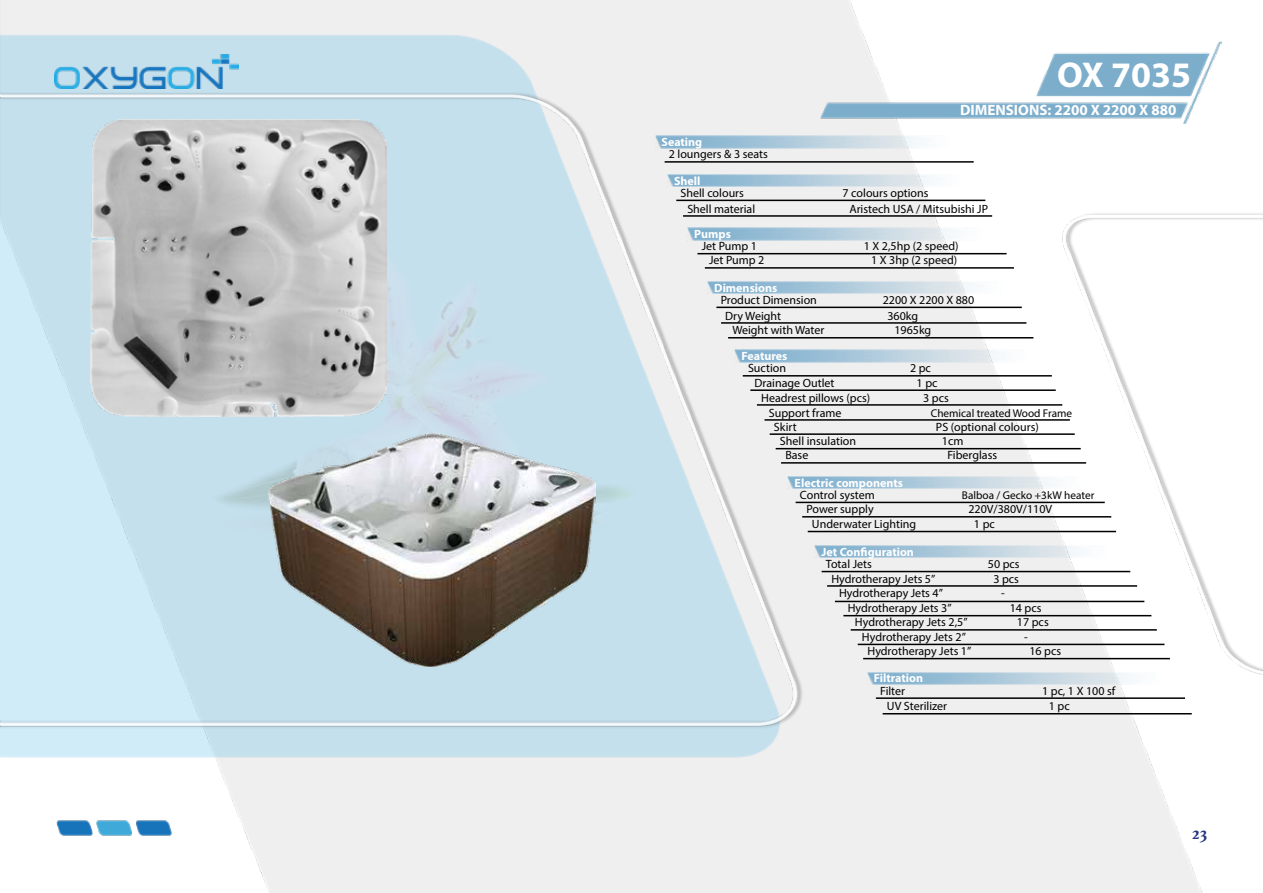
<style>
.page{position:relative;width:1263px;height:893px;background:#fff}
.page>*{position:absolute;margin:0;border:0;box-sizing:border-box;transform-origin:0 0}
.t1{font:700 36px "Myriad Pro";color:#fff}
.t2{font:700 18px "Athelas";color:#283583}
.t3{font:700 15px "Myriad Pro";color:#fff}
.t4{font:12px "Myriad Pro";color:#000}
.t5{font:700 12px "Myriad Pro";color:#fff}
.t6{font:11.25px "Myriad Pro";color:#000}
</style>
<div class="page">
<img style="left:809px;top:0;width:394px;height:893px">
<img style="left:0;top:0;width:809px;height:893px">
<img style="left:54px;top:817px;width:119px;height:22px">
<img style="left:821px;top:41px;width:401px;height:83px">
<img style="left:54px;top:54px;width:184px;height:34px">
<img style="left:655px;top:136px;width:309px;height:12px">
<hr style="left:665px;top:161px;width:309px;height:2px;background:#000">
<img style="left:668px;top:174px;width:309px;height:13px">
<hr style="left:676px;top:200px;width:309px;height:1px;background:#000">
<hr style="left:683px;top:215px;width:309px;height:2px;background:#000">
<img style="left:688px;top:228px;width:309px;height:12px">
<hr style="left:697px;top:253px;width:309px;height:1px;background:#000">
<img style="left:708px;top:281px;width:309px;height:13px">
<hr style="left:716px;top:307px;width:306px;height:1px;background:#000">
<hr style="left:721px;top:322px;width:305px;height:2px;background:#000">
<hr style="left:728px;top:337px;width:305px;height:1px;background:#000">
<img style="left:734px;top:350px;width:309px;height:12px">
<hr style="left:743px;top:375px;width:309px;height:2px;background:#000">
<hr style="left:750px;top:389px;width:306px;height:2px;background:#000">
<hr style="left:757px;top:404px;width:305px;height:2px;background:#000">
<hr style="left:764px;top:419px;width:306px;height:2px;background:#000">
<hr style="left:770px;top:433px;width:305px;height:2px;background:#000">
<hr style="left:776px;top:448px;width:305px;height:1px;background:#000">
<hr style="left:781px;top:462px;width:305px;height:2px;background:#000">
<img style="left:787px;top:476px;width:272px;height:13px">
<hr style="left:796px;top:502px;width:309px;height:1px;background:#000">
<hr style="left:802px;top:516px;width:309px;height:2px;background:#000">
<hr style="left:808px;top:531px;width:308px;height:1px;background:#000">
<img style="left:814px;top:545px;width:245px;height:13px">
<hr style="left:822px;top:571px;width:308px;height:1px;background:#000">
<hr style="left:827px;top:585px;width:310px;height:2px;background:#000">
<hr style="left:835px;top:601px;width:309px;height:1px;background:#000">
<hr style="left:843px;top:615px;width:308px;height:1px;background:#000">
<hr style="left:851px;top:629px;width:306px;height:2px;background:#000">
<hr style="left:858px;top:644px;width:306px;height:1px;background:#000">
<hr style="left:863px;top:658px;width:307px;height:1px;background:#000">
<img style="left:146px;top:230px;width:538px;height:358px">
<img style="left:90px;top:119px;width:297px;height:297px">
<img style="left:268px;top:433px;width:327px;height:233px">
<img style="left:867px;top:672px;width:192px;height:12px">
<hr style="left:876px;top:697px;width:309px;height:2px;background:#000">
<hr style="left:883px;top:713px;width:309px;height:1px;background:#000">
<img style="left:1059px;top:204px;width:204px;height:484px">
<hr style="left:705px;top:267px;width:309px;height:2px;background:#000">
<h1 class="t1" style="left:1057px;top:51px;width:135px">ΟΧ 7035</h1>
<p class="t3" style="left:960px;top:100px;width:218px">DIMENSIONS: 2200 X 2200 X 880</p>
<p class="t5" style="left:661px;top:134px;width:42px">Seating</p>
<p class="t4" style="left:669px;top:147px;width:101px">2 loungers &amp; 3 seats</p>
<p class="t5" style="left:674px;top:173px;width:28px">Shell</p>
<p class="t4" style="left:680px;top:186px;width:65px">Shell colours</p>
<p class="t4" style="left:842px;top:186px;width:88px">7 colours options</p>
<p class="t4" style="left:687px;top:201px;width:69px">Shell material</p>
<p class="t4" style="left:849px;top:201px;width:140px">Aristech USA / Mitsubishi JP</p>
<p class="t5" style="left:694px;top:226px;width:38px">Pumps</p>
<p class="t4" style="left:702px;top:239px;width:57px">Jet Pump 1</p>
<p class="t4" style="left:864px;top:239px;width:96px">1 X 2,5hp (2 speed)</p>
<p class="t5" style="left:714px;top:280px;width:65px">Dimensions</p>
<p class="t4" style="left:721px;top:292px;width:98px">Product Dimension</p>
<p class="t4" style="left:883px;top:292px;width:93px">2200 X 2200 X 880</p>
<p class="t4" style="left:725px;top:308px;width:57px">Dry Weight</p>
<p class="t4" style="left:887px;top:308px;width:32px">360kg</p>
<p class="t4" style="left:732px;top:323px;width:94px">Weight with Water</p>
<p class="t4" style="left:894px;top:323px;width:38px">1965kg</p>
<p class="t5" style="left:741px;top:348px;width:47px">Features</p>
<p class="t4" style="left:748px;top:361px;width:40px">Suction</p>
<p class="t4" style="left:910px;top:361px;width:22px">2 pc</p>
<p class="t4" style="left:755px;top:375px;width:81px">Drainage Outlet</p>
<p class="t4" style="left:917px;top:375px;width:22px">1 pc</p>
<p class="t4" style="left:761px;top:390px;width:111px">Headrest pillows (pcs)</p>
<p class="t4" style="left:923px;top:390px;width:27px">3 pcs</p>
<p class="t4" style="left:769px;top:405px;width:74px">Support frame</p>
<p class="t6" style="left:931px;top:406px;width:143px">Chemical treated Wood Frame</p>
<p class="t4" style="left:774px;top:419px;width:24px">Skirt</p>
<p class="t4" style="left:936px;top:419px;width:104px">PS (optional colours)</p>
<p class="t4" style="left:780px;top:434px;width:78px">Shell insulation</p>
<p class="t4" style="left:942px;top:434px;width:23px">1cm</p>
<p class="t4" style="left:785px;top:448px;width:25px">Base</p>
<p class="t4" style="left:947px;top:448px;width:51px">Fiberglass</p>
<p class="t5" style="left:794px;top:475px;width:110px">Electric components</p>
<p class="t4" style="left:800px;top:488px;width:76px">Control system</p>
<p class="t6" style="left:962px;top:488px;width:134px">Balboa / Gecko +3kW heater</p>
<p class="t4" style="left:806px;top:502px;width:69px">Power supply</p>
<p class="t4" style="left:968px;top:502px;width:85px">220V/380V/110V</p>
<p class="t4" style="left:812px;top:517px;width:106px">Underwater Lighting</p>
<p class="t4" style="left:974px;top:517px;width:22px">1 pc</p>
<p class="t5" style="left:822px;top:544px;width:94px">Jet Configuration</p>
<p class="t4" style="left:826px;top:557px;width:48px">Total Jets</p>
<p class="t4" style="left:988px;top:557px;width:33px">50 pcs</p>
<p class="t4" style="left:831px;top:571px;width:105px">Hydrotherapy Jets 5”</p>
<p class="t4" style="left:993px;top:571px;width:27px">3 pcs</p>
<p class="t4" style="left:839px;top:586px;width:105px">Hydrotherapy Jets 4”</p>
<p class="t4" style="left:1001px;top:586px;width:5px">-</p>
<p class="t4" style="left:848px;top:601px;width:105px">Hydrotherapy Jets 3”</p>
<p class="t4" style="left:1010px;top:601px;width:33px">14 pcs</p>
<p class="t4" style="left:855px;top:615px;width:114px">Hydrotherapy Jets 2,5”</p>
<p class="t4" style="left:1017px;top:615px;width:33px">17 pcs</p>
<p class="t4" style="left:862px;top:630px;width:105px">Hydrotherapy Jets 2”</p>
<p class="t4" style="left:1024px;top:630px;width:5px">-</p>
<p class="t4" style="left:867px;top:644px;width:105px">Hydrotherapy Jets 1”</p>
<p class="t4" style="left:1029px;top:644px;width:33px">16 pcs</p>
<p class="t4" style="left:709px;top:253px;width:57px">Jet Pump 2</p>
<p class="t4" style="left:871px;top:253px;width:88px">1 X 3hp (2 speed)</p>
<p class="t5" style="left:874px;top:670px;width:51px">Filtration</p>
<p class="t4" style="left:880px;top:683px;width:27px">Filter</p>
<p class="t4" style="left:1042px;top:683px;width:75px">1 pc, 1 X 100 sf</p>
<p class="t4" style="left:887px;top:699px;width:62px">UV Sterilizer</p>
<p class="t4" style="left:1049px;top:699px;width:22px">1 pc</p>
<h2 class="t2" style="left:1192px;top:818px;width:16px">23</h2>
</div>
